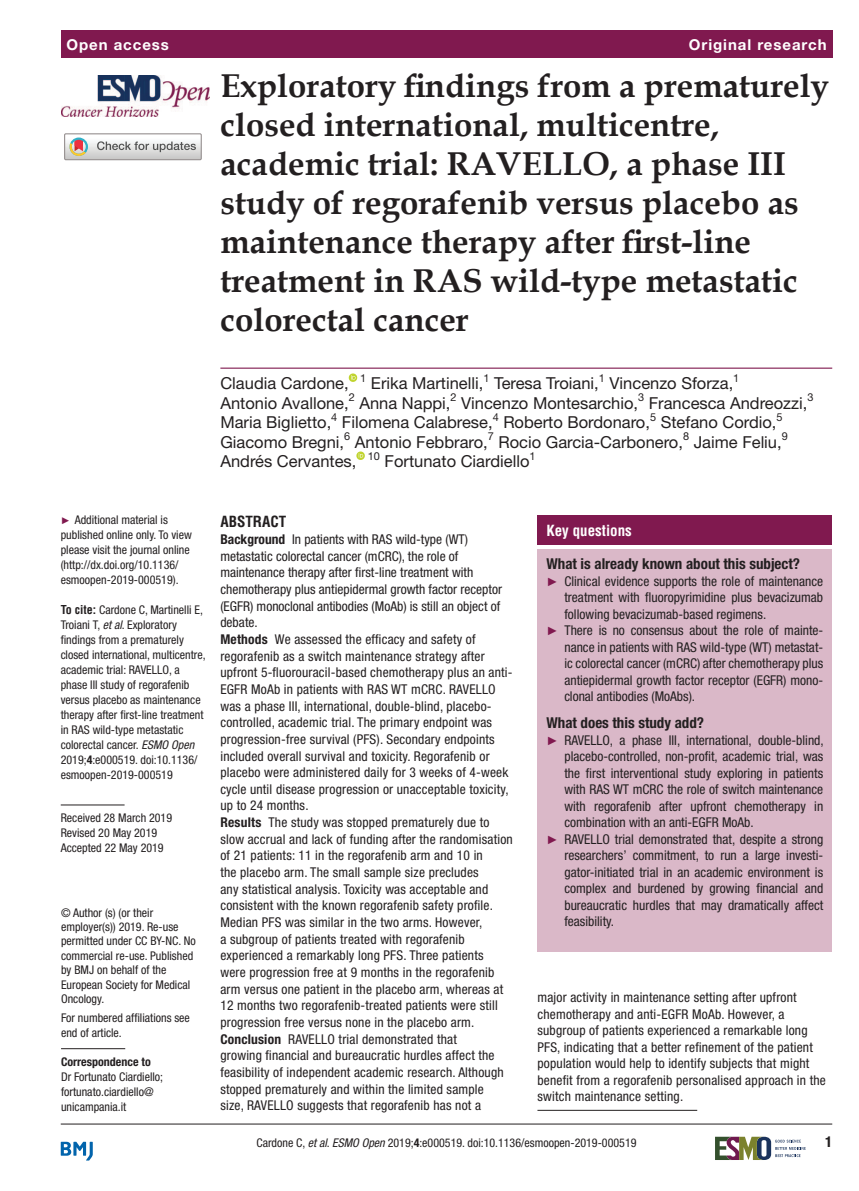
<style>
.page{position:relative;width:859px;height:1191px;background:#fff}
.page>*{position:absolute;margin:0;border:0;box-sizing:border-box;transform-origin:0 0}
.t1{font:700 33px/39px "Book Antiqua";color:#231f20}
.t2{font:16.5px/19.5px "Helvetica Neue LT Std";color:#231f20}
.t3{font:700 condensed 15px "Helvetica Neue LT Std";color:#231f20}
.t4{font:700 15px "Helvetica Neue LT Std";letter-spacing:.065em;color:#fff}
.t5{font:700 condensed 15px "Helvetica";color:#fff}
.t6{font:700 condensed 15px "Helvetica";color:#231f20}
.t7{font:condensed 13.5px/16.6px "Helvetica Neue LT Std";letter-spacing:.015em;color:#231f20}
.t8{font:condensed 12px/15px "Helvetica Neue LT Std";color:#231f20}
.t9{font:700 condensed 12px "Helvetica Neue LT Std";color:#231f20}
.t10{font:10.95px "Helvetica Neue LT Std";color:#231f20}
.s1{font-family:"Arial";font-stretch:normal;font-size:9.75px;color:#80194f}
.s2{font-family:"Helvetica LT Std";font-weight:700}
.s3{font-style:italic}
.s4{font-weight:700}
.s5{font-family:"Arial";font-stretch:normal;font-size:12px;color:#80194f}
</style>
<div class="page">
<hr style="left:61px;top:1123px;width:771px;height:1px;background:#231f20">
<svg style="left:715px;top:1136px;width:91px;height:24px"></svg>
<svg style="left:61px;top:1141px;width:32px;height:19px"></svg>
<div style="left:61px;top:31px;width:771px;height:27px;background:#80194f"></div>
<div style="left:64px;top:133px;width:138px;height:27px;border:1px solid #969090"></div>
<svg style="left:65px;top:134px;width:136px;height:26px"></svg>
<img style="left:62px;top:76px;width:148px;height:41px">
<hr style="left:220px;top:367px;width:612px;height:2px;background:#80194f">
<svg style="left:349px;top:373px;width:8px;height:9px"></svg>
<svg style="left:356px;top:451px;width:9px;height:9px"></svg>
<hr style="left:61px;top:804px;width:64px;height:1px;background:#231f20">
<hr style="left:61px;top:1048px;width:64px;height:1px;background:#231f20">
<hr style="left:537px;top:1110px;width:160px;height:1px;background:#231f20">
<div style="left:537px;top:515px;width:295px;height:30px;background:#80194f"></div>
<div style="left:537px;top:549px;width:295px;height:403px;background:#dab8c8"></div>
<p class="t4" style="left:66px;top:35px;width:104px">Open access</p>
<p class="t4" style="left:689px;top:35px;width:139px">Original research</p>
<p class="t1" style="left:220px;top:66px;width:610px">Exploratory findings from a prematurely closed international, multicentre, academic trial: RAVELLO, a phase III study of regorafenib versus placebo as maintenance therapy after first-line treatment in RAS wild-type metastatic colorectal cancer</p>
<p class="t2" style="left:220px;top:373px;width:130px">Claudia Cardone,</p>
<p class="t10" style="left:360px;top:371px;width:8px">1</p>
<p class="t2" style="left:371px;top:373px;width:114px">Erika Martinelli,</p>
<p class="t10" style="left:483px;top:371px;width:8px">1</p>
<p class="t2" style="left:494px;top:373px;width:106px">Teresa Troiani,</p>
<p class="t10" style="left:599px;top:371px;width:8px">1</p>
<p class="t2" style="left:609px;top:373px;width:125px">Vincenzo Sforza,</p>
<p class="t10" style="left:733px;top:371px;width:8px">1</p>
<p class="t2" style="left:220px;top:393px;width:130px">Antonio Avallone,</p>
<p class="t10" style="left:349px;top:391px;width:8px">2</p>
<p class="t2" style="left:359px;top:393px;width:93px">Anna Nappi,</p>
<p class="t10" style="left:450px;top:391px;width:8px">2</p>
<p class="t2" style="left:461px;top:393px;width:178px">Vincenzo Montesarchio,</p>
<p class="t10" style="left:638px;top:391px;width:8px">3</p>
<p class="t2" style="left:649px;top:393px;width:160px">Francesca Andreozzi,</p>
<p class="t10" style="left:807px;top:391px;width:8px">3</p>
<p class="t2" style="left:220px;top:412px;width:112px">Maria Biglietto,</p>
<p class="t10" style="left:331px;top:410px;width:8px">4</p>
<p class="t2" style="left:342px;top:412px;width:152px">Filomena Calabrese,</p>
<p class="t10" style="left:493px;top:410px;width:8px">4</p>
<p class="t2" style="left:503px;top:412px;width:148px">Roberto Bordonaro,</p>
<p class="t10" style="left:650px;top:410px;width:8px">5</p>
<p class="t2" style="left:661px;top:412px;width:117px">Stefano Cordio,</p>
<p class="t10" style="left:776px;top:410px;width:8px">5</p>
<p class="t2" style="left:220px;top:432px;width:569px">Giacomo Bregni,<sup>6</sup> Antonio Febbraro,<sup>7</sup> Rocio Garcia-Carbonero,<sup>8</sup> Jaime Feliu,<sup>9<br></sup>Andrés Cervantes,</p>
<p class="t2" style="left:368px;top:451px;width:169px"><sup>10</sup> Fortunato Ciardiello<sup>1</sup></p>
<p class="t8" style="left:61px;top:512px;width:133px"><span class="s1">►</span> Additional material is published online only. To view please visit the journal online (http://dx.doi.org/10.1136/ esmoopen-2019-000519).</p>
<p class="t8" style="left:61px;top:602px;width:146px"><span class="s2">To cite:</span> Cardone C, Martinelli E,<br>Troiani T, <span class="s3">et al</span>. Exploratory findings from a prematurely closed international, multicentre, academic trial: RAVELLO, a phase III study of regorafenib versus placebo as maintenance therapy after first-line treatment in RAS wild-type metastatic colorectal cancer. <span class="s3">ESMO Open<br></span>2019;<span class="s4">4</span>:e000519. doi:10.1136/ esmoopen-2019-000519</p>
<p class="t8" style="left:61px;top:810px;width:113px">Received 28 March 2019<br>Revised 20 May 2019<br>Accepted 22 May 2019</p>
<p class="t8" style="left:61px;top:905px;width:136px;line-height:14.4px">© Author (s) (or their employer(s)) 2019. Re-use permitted under CC BY-NC. No commercial re-use. Published by BMJ on behalf of the<br>European Society for Medical<br>Oncology.</p>
<p class="t8" style="left:61px;top:1010px;width:130px">For numbered affiliations see end of article.</p>
<p class="t9" style="left:61px;top:1054px;width:91px">Correspondence to</p>
<p class="t8" style="left:61px;top:1068px;width:104px">Dr Fortunato Ciardiello; fortunato.ciardiello@ unicampania.it</p>
<p class="t6" style="left:220px;top:512px;width:67px">Abstract</p>
<p class="t7" style="left:220px;top:531px;width:294px"><span class="s4">Background</span> In patients with RAS wild-type (WT) metastatic colorectal cancer (mCRC), the role of maintenance therapy after first-line treatment with chemotherapy plus antiepidermal growth factor receptor (EGFR) monoclonal antibodies (MoAb) is still an object of debate.<br><span class="s4">Methods</span> We assessed the efficacy and safety of regorafenib as a switch maintenance strategy after upfront 5-fluorouracil-based chemotherapy plus an anti-EGFR MoAb in patients with RAS WT mCRC. RAVELLO was a phase III, international, double-blind, placebo&shy;controlled, academic trial. The primary endpoint was progression-free survival (PFS). Secondary endpoints included overall survival and toxicity. Regorafenib or placebo were administered daily for 3 weeks of 4-week cycle until disease progression or unacceptable toxicity, up to 24 months.<br><span class="s4">Results</span> The study was stopped prematurely due to slow accrual and lack of funding after the randomisation of 21 patients: 11 in the regorafenib arm and 10 in<br>the placebo arm. The small sample size precludes<br>any statistical analysis. Toxicity was acceptable and consistent with the known regorafenib safety profile.<br>Median PFS was similar in the two arms. However,<br>a subgroup of patients treated with regorafenib experienced a remarkably long PFS. Three patients<br>were progression free at 9 months in the regorafenib arm versus one patient in the placebo arm, whereas at 12 months two regorafenib-treated patients were still progression free versus none in the placebo arm.<br><span class="s4">Conclusion</span> RAVELLO trial demonstrated that<br>growing financial and bureaucratic hurdles affect the feasibility of independent academic research. Although stopped prematurely and within the limited sample<br>size, RAVELLO suggests that regorafenib has not a</p>
<p class="t5" style="left:546px;top:521px;width:87px">Key questions</p>
<p class="t3" style="left:546px;top:555px;width:255px">What is already known about this subject?</p>
<p class="t7" style="left:546px;top:572px;width:278px"><span class="s5">►</span> Clinical evidence supports the role of maintenance</p>
<p class="t7" style="left:564px;top:589px;width:260px">treatment with fluoropyrimidine plus bevacizumab</p>
<p class="t7" style="left:564px;top:605px;width:203px">following bevacizumab-based regimens.</p>
<p class="t7" style="left:546px;top:622px;width:278px"><span class="s5">►</span> There is no consensus about the role of mainte-</p>
<p class="t7" style="left:564px;top:638px;width:260px">nance in patients with RAS wild-type (WT) metastat-</p>
<p class="t7" style="left:564px;top:655px;width:260px">ic colorectal cancer (mCRC) after chemotherapy plus</p>
<p class="t7" style="left:564px;top:671px;width:260px">antiepidermal growth factor receptor (EGFR) mono-</p>
<p class="t7" style="left:564px;top:688px;width:132px">clonal antibodies (MoAbs).</p>
<p class="t3" style="left:546px;top:714px;width:159px">What does this study add?</p>
<p class="t7" style="left:546px;top:731px;width:279px"><span class="s5">►</span> RAVELLO, a phase III, international, double-blind,</p>
<p class="t7" style="left:564px;top:748px;width:260px">placebo-controlled, non-profit, academic trial, was</p>
<p class="t7" style="left:564px;top:764px;width:260px">the first interventional study exploring in patients</p>
<p class="t7" style="left:564px;top:781px;width:260px">with RAS WT mCRC the role of switch maintenance</p>
<p class="t7" style="left:564px;top:797px;width:260px">with regorafenib after upfront chemotherapy in</p>
<p class="t7" style="left:564px;top:814px;width:191px">combination with an anti-EGFR MoAb.</p>
<p class="t7" style="left:546px;top:830px;width:278px"><span class="s5">►</span> RAVELLO trial demonstrated that, despite a strong</p>
<p class="t7" style="left:564px;top:847px;width:260px">researchers’ commitment, to run a large investi-</p>
<p class="t7" style="left:564px;top:863px;width:260px">gator-initiated trial in an academic environment is</p>
<p class="t7" style="left:564px;top:880px;width:260px">complex and burdened by growing financial and</p>
<p class="t7" style="left:564px;top:896px;width:260px">bureaucratic hurdles that may dramatically affect</p>
<p class="t7" style="left:564px;top:913px;width:51px">feasibility.</p>
<p class="t7" style="left:537px;top:989px;width:290px">major activity in maintenance setting after upfront chemotherapy and anti-EGFR MoAb. However, a subgroup of patients experienced a remarkable long PFS, indicating that a better refinement of the patient population would help to identify subjects that might benefit from a regorafenib personalised approach in the switch maintenance setting.</p>
<p class="t8" style="left:256px;top:1135px;width:382px">Cardone C, <span class="s3">et al</span>. <span class="s3">ESMO Open</span> 2019;<span class="s4">4</span>:e000519. doi:10.1136/esmoopen-2019-000519</p>
<p class="t3" style="left:825px;top:1132px;width:9px">1</p>
</div>
